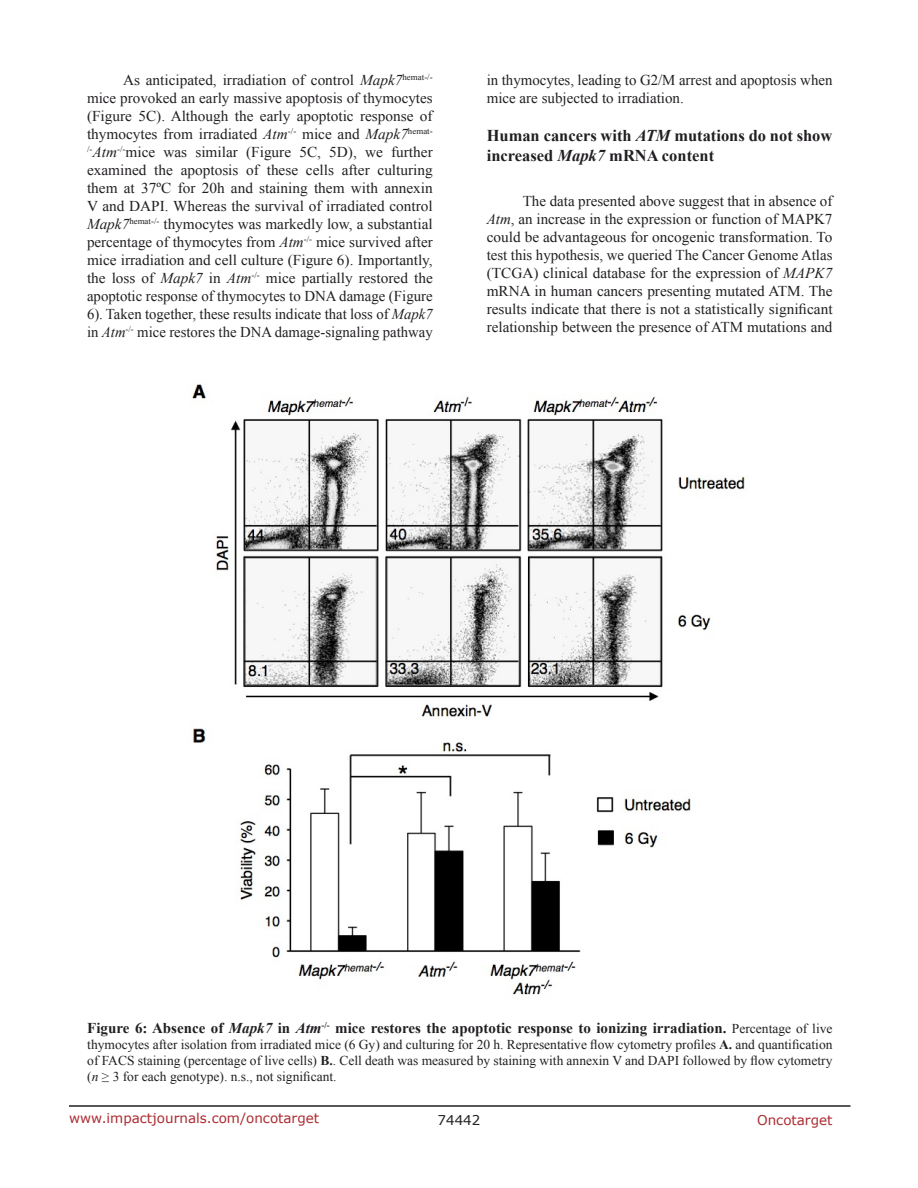
<style>
.page{position:relative;width:918px;height:1188px;background:#fff}
.page>*{position:absolute;margin:0;border:0;box-sizing:border-box;transform-origin:0 0}
.SubHeading{font:700 16.5px/19.8px "Times New Roman";color:#221f22}
.BodyText{font:15px/18px "Times New Roman";color:#221f22;text-align:justify}
.FigureText{font:700 15px "Times New Roman";color:#221f22}
.FigureText-2{font:13.5px/16.2px "Times New Roman";color:#221f22;text-align:justify}
.t1{font:13.5px "Verdana";color:#ac2b31}
.t2{font:13.5px "Verdana";color:#221f22}
.s1{font-style:italic}
.s2{font-weight:400;font-size:13.5px}
.s3{font-weight:700}
</style>
<div class="page">
<hr style="left:69px;top:1105px;width:781px;height:2px;background:#231f20">
<img style="left:192px;top:384px;width:555px;height:611px">
<p class="BodyText" style="left:87px;top:71px;width:347px;text-indent:36px">As anticipated, irradiation of control <span class="s1">Mapk7</span><sup>hemat-/- </sup>mice provoked an early massive apoptosis of thymocytes (Figure 5C). Although the early apoptotic response of thymocytes from irradiated <span class="s1">Atm</span><sup>-/-</sup> mice and <span class="s1">Mapk7</span><sup>hemat-/-</sup><span class="s1">Atm</span><sup>-/-</sup>mice was similar (Figure 5C, 5D), we further examined the apoptosis of these cells after culturing them at 37ºC for 20h and staining them with annexin V and DAPI. Whereas the survival of irradiated control <span class="s1">Mapk7</span><sup>hemat-/-</sup> thymocytes was markedly low, a substantial percentage of thymocytes from <span class="s1">Atm</span><sup>-/-</sup> mice survived after mice irradiation and cell culture (Figure 6). Importantly, the loss of <span class="s1">Mapk7</span> in <span class="s1">Atm</span><sup>-/-</sup> mice partially restored the apoptotic response of thymocytes to DNA damage (Figure 6). Taken together, these results indicate that loss of <span class="s1">Mapk7 </span>in <span class="s1">Atm</span><sup>-/-</sup> mice restores the DNA damage-signaling pathway</p>
<p class="BodyText" style="left:487px;top:71px;width:347px">in thymocytes, leading to G2/M arrest and apoptosis when mice are subjected to irradiation.</p>
<p class="SubHeading" style="left:487px;top:125px;width:347px">Human cancers with <span class="s1">ATM</span> mutations do not show increased <span class="s1">Mapk7</span> mRNA content</p>
<p class="BodyText" style="left:487px;top:192px;width:347px;text-indent:36px">The data presented above suggest that in absence of <span class="s1">Atm</span>, an increase in the expression or function of MAPK7 could be advantageous for oncogenic transformation. To test this hypothesis, we queried The Cancer Genome Atlas (TCGA) clinical database for the expression of <span class="s1">MAPK7 </span>mRNA in human cancers presenting mutated ATM. The results indicate that there is not a statistically significant relationship between the presence of ATM mutations and</p>
<p class="FigureText" style="left:87px;top:1017px;width:747px">Figure 6: Absence of <span class="s1">Mapk7</span> in <span class="s1">Atm</span><sup>-/-</sup> mice restores the apoptotic response to ionizing irradiation. <span class="s2">Percentage of live</span></p>
<p class="FigureText-2" style="left:87px;top:1036px;width:747px">thymocytes after isolation from irradiated mice (6 Gy) and culturing for 20 h. Representative flow cytometry profiles <span class="s3">A.</span> and quantification of FACS staining (percentage of live cells) <span class="s3">B.</span>. Cell death was measured by staining with annexin V and DAPI followed by flow cytometry (<span class="s1">n</span> ≥ 3 for each genotype). n.s., not significant.</p>
<p class="t1" style="left:69px;top:1109px;width:252px">www.impactjournals.com/oncotarget</p>
<p class="t2" style="left:438px;top:1111px;width:44px">74442</p>
<p class="t1" style="left:757px;top:1111px;width:77px">Oncotarget</p>
</div>
